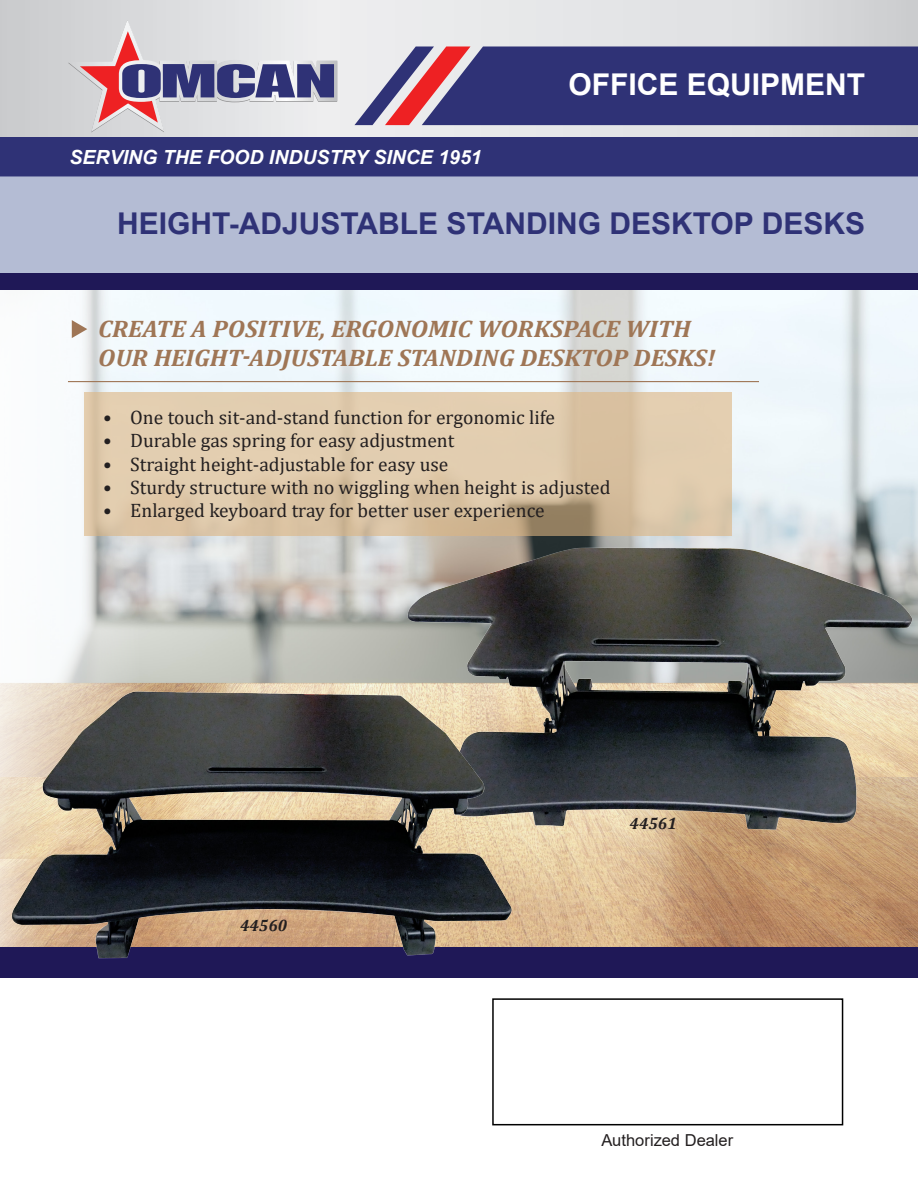
<style>
.page{position:relative;width:918px;height:1188px;background:#fff}
.page>*{position:absolute;margin:0;border:0;box-sizing:border-box;transform-origin:0 0}
.t1{font:700 30px "Arial";color:#2f3276}
.t2{font:700 30px "Arial";color:#fff}
.t3{font:italic 700 24px "Cambria";color:#9f7656;scale:1.06 1}
.t4{font:19.5px "Cambria";color:#231f20}
.t5{font:italic 700 19.5px "Arial";color:#fff}
.t6{font:16.5px "Arial";color:#231f20}
.t7{font:italic 700 16.5px "Cambria";color:#231f20}
</style>
<div class="page">
<img style="left:565px;top:887px;width:353px;height:61px">
<svg style="left:0;top:0;width:918px;height:137px;background:#dddee0"></svg>
<div style="left:0;top:137px;width:918px;height:39px;background:#2f3276"></div>
<svg style="left:355px;top:46px;width:563px;height:79px;background:#4a447e"></svg>
<svg style="left:68px;top:21px;width:269px;height:112px;background:#c0b5c3"></svg>
<div style="left:0;top:176px;width:918px;height:97px;background:#b4bcd4"></div>
<div style="left:0;top:273px;width:918px;height:17px;background:#1f1857"></div>
<div style="left:492px;top:998px;width:351px;height:127px;border:2px solid #000"></div>
<div style="left:0;top:948px;width:918px;height:30px;background:#1f1857"></div>
<img style="left:382px;top:476px;width:536px;height:411px">
<img style="left:0;top:585px;width:565px;height:457px">
<svg style="left:84px;top:393px;width:648px;height:143px;background:#dcc6a8"></svg>
<svg style="left:72px;top:320px;width:15px;height:18px"></svg>
<hr style="left:68px;top:381px;width:691px;height:1px;background:#9f7656">
<p class="t5" style="left:70px;top:144px;width:414px">SERVING THE FOOD INDUSTRY SINCE 1951</p>
<p class="t2" style="left:568px;top:63px;width:298px">OFFICE EQUIPMENT</p>
<p class="t1" style="left:117px;top:203px;width:749px">HEIGHT-ADJUSTABLE STANDING DESKTOP DESKS</p>
<p class="t3" style="left:98px;top:312px;width:561px">CREATE A POSITIVE, ERGONOMIC WORKSPACE WITH</p>
<p class="t3" style="left:98px;top:341px;width:584px">OUR HEIGHT-ADJUSTABLE STANDING DESKTOP DESKS!</p>
<p class="t4" style="left:103px;top:406px;width:453px">• One touch sit-and-stand function for ergonomic life</p>
<p class="t4" style="left:103px;top:429px;width:353px">• Durable gas spring for easy adjustment</p>
<p class="t4" style="left:103px;top:452px;width:347px">• Straight height-adjustable for easy use</p>
<p class="t4" style="left:103px;top:476px;width:509px">• Sturdy structure with no wiggling when height is adjusted</p>
<p class="t4" style="left:103px;top:499px;width:443px">• Enlarged keyboard tray for better user experience</p>
<p class="t7" style="left:240px;top:914px;width:49px">44560</p>
<p class="t7" style="left:630px;top:812px;width:49px">44561</p>
<p class="t6" style="left:601px;top:1129px;width:133px">Authorized Dealer</p>
</div>
